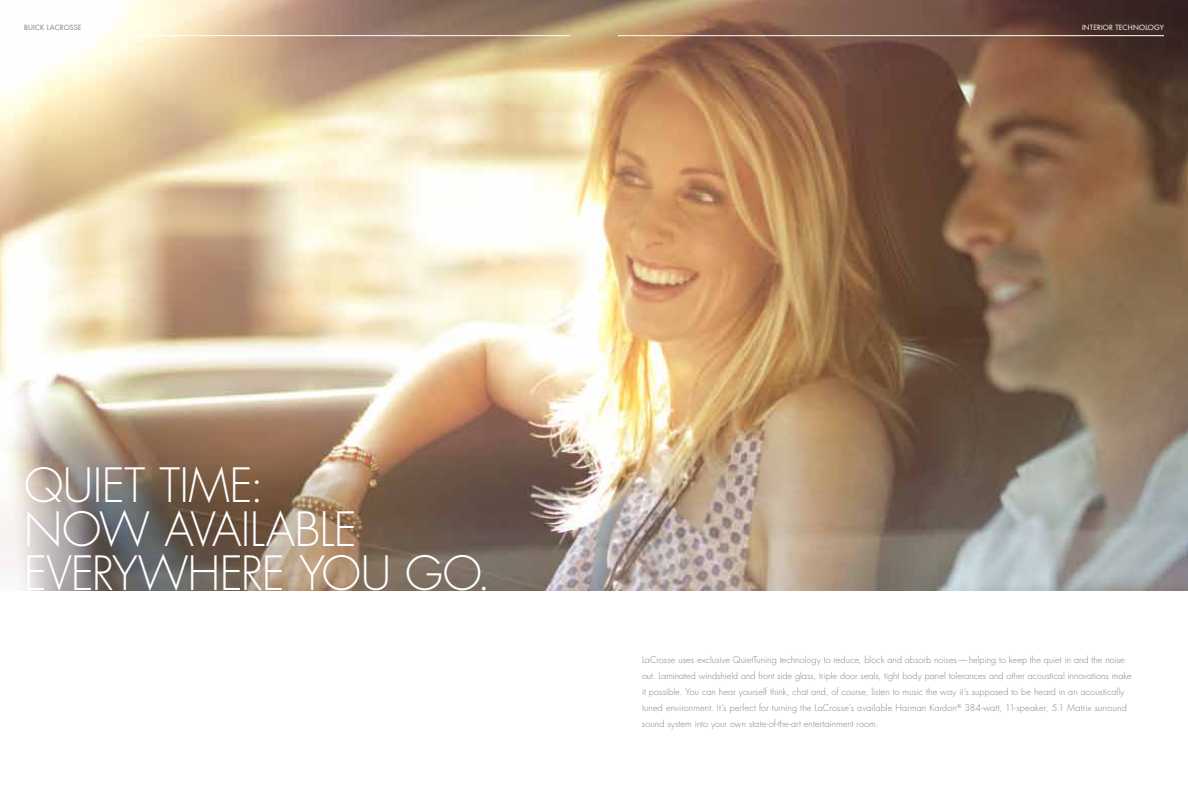
<style>
.page{position:relative;width:1188px;height:810px;background:#fff}
.page>*{position:absolute;margin:0;border:0;box-sizing:border-box;transform-origin:0 0}
.t1{font:300 46px/44px "Futura";letter-spacing:-.015em;color:#fff}
.t2{font:300 9px/16px "Futura";letter-spacing:.005em;color:#7e8083}
.t3{font:7px "Futura";letter-spacing:.025em;color:#fff}
.t4{font:7px "Futura";letter-spacing:.02em;color:#7e8083}
</style>
<div class="page">
<img style="left:0;top:0;width:1188px;height:590px">
<hr style="left:24px;top:35px;width:546px;height:1px;background:#fff">
<hr style="left:618px;top:35px;width:546px;height:1px;background:#fff">
<p class="t4" style="left:24px;top:23px;width:59px">BUICK LACROSSE</p>
<p class="t3" style="left:1082px;top:23px;width:83px">INTERIOR TECHNOLOGY</p>
<h1 class="t1" style="left:24px;top:464px;width:469px">Qui et time:<br>n ow available everywh ere you go.</h1>
<p class="t2" style="left:642px;top:652px;width:491px">LaCrosse uses exclusive QuietTuning technology to reduce, block and absorb noises—helping to keep the quiet in and the noise out. Laminated windshield and front side glass, triple door seals, tight body panel tolerances and other acoustical innovations make it possible. You can hear yourself think, chat and, of course, listen to music the way it’s supposed to be heard in an acoustically tuned environment. It’s perfect for turning the LaCrosse’s available Harman Kardon<sup>®</sup> 384-watt, 11-speaker, 5.1 Matrix surround sound system into your own state-of-the-art entertainment room.</p>
</div>
